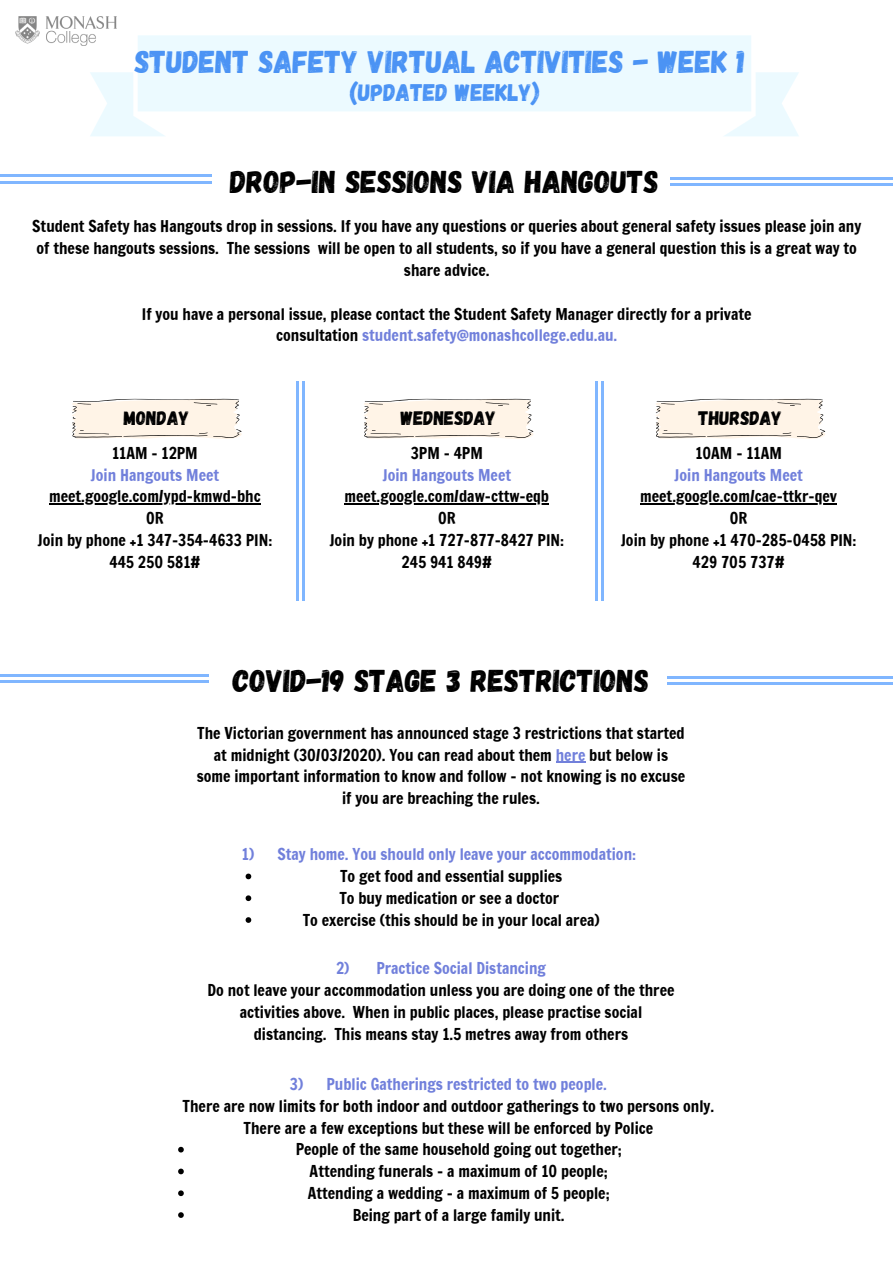
<style>
.page{position:relative;width:893px;height:1263px;background:#fff}
.page>*{position:absolute;margin:0;border:0;box-sizing:border-box;transform-origin:0 0}
.t1{font:31.5px "Gagalin";color:#000}
.t2{font:31.5px "Gagalin";color:#4b93f4}
.t3{font:24px "Gagalin";color:#4b93f4}
.t4{font:19.5px "Gagalin";color:#000}
.t5{font:15.75px/21.8px "Francois One";color:#000;text-align:center}
.t6{font:15.75px "Francois One";color:#7180db}
.s1{color:#7180db}
</style>
<div class="page">
<svg style="left:90px;top:35px;width:709px;height:101px;fill:#ecfaff"></svg>
<img style="left:16px;top:17px;width:101px;height:29px">
<hr style="left:0;top:181px;width:212px;height:2px;background:#80b6ff">
<hr style="left:0;top:175px;width:212px;height:2px;background:#80b6ff">
<hr style="left:670px;top:183px;width:223px;height:3px;background:#80b6ff">
<hr style="left:670px;top:177px;width:223px;height:3px;background:#80b6ff">
<svg style="left:72px;top:398px;width:170px;height:41px;background:#f4ebe0"></svg>
<hr style="left:49px;top:503px;width:212px;height:2px;background:#000">
<svg style="left:364px;top:398px;width:170px;height:41px;background:#f4ebe0"></svg>
<hr style="left:344px;top:503px;width:205px;height:2px;background:#000">
<svg style="left:656px;top:398px;width:169px;height:41px;background:#f4eadf"></svg>
<hr style="left:640px;top:503px;width:197px;height:2px;background:#000">
<hr style="left:303px;top:381px;width:2px;height:219px;background:#80b6ff">
<hr style="left:296px;top:381px;width:3px;height:219px;background:#80b6ff">
<hr style="left:601px;top:381px;width:2px;height:219px;background:#80b6ff">
<hr style="left:595px;top:381px;width:2px;height:219px;background:#80b6ff">
<hr style="left:0;top:680px;width:209px;height:2px;background:#80b6ff">
<hr style="left:0;top:674px;width:209px;height:2px;background:#80b6ff">
<hr style="left:667px;top:682px;width:226px;height:3px;background:#80b6ff">
<hr style="left:667px;top:676px;width:226px;height:3px;background:#80b6ff">
<hr style="left:556px;top:761px;width:29px;height:2px;background:#7180db">
<svg style="left:246px;top:873px;width:5px;height:6px"></svg>
<svg style="left:246px;top:895px;width:5px;height:6px"></svg>
<svg style="left:246px;top:917px;width:5px;height:6px"></svg>
<svg style="left:178px;top:1147px;width:6px;height:5px"></svg>
<svg style="left:178px;top:1168px;width:6px;height:6px"></svg>
<svg style="left:178px;top:1190px;width:6px;height:6px"></svg>
<svg style="left:178px;top:1212px;width:6px;height:6px"></svg>
<h1 class="t2" style="left:135px;top:41px;width:612px">STUDENT SAFETY VIRTUAL ACTIVITIES - WEEK 1</h1>
<h2 class="t3" style="left:349px;top:77px;width:192px">(UPDATED WEEKLY)</h2>
<h1 class="t1" style="left:230px;top:162px;width:430px">DROP-IN SESSIONS VIA HANGOUTS</h1>
<p class="t5" style="left:32px;top:215px;width:830px">Student Safety has Hangouts drop in sessions. If you have any questions or queries about general safety issues please join any of these hangouts sessions. The sessions will be open to all students, so if you have a general question this is a great way to share advice.</p>
<p class="t5" style="left:142px;top:303px;width:611px">If you have a personal issue, please contact the Student Safety Manager directly for a private consultation <span class="s1">student.safety@monashcollege.edu.au.</span></p>
<p class="t4" style="left:124px;top:405px;width:67px">MONDAY</p>
<p class="t5" style="left:112px;top:442px;width:87px">11AM - 12PM</p>
<p class="t6" style="left:91px;top:463px;width:130px">Join Hangouts Meet</p>
<p class="t5" style="left:38px;top:485px;width:236px">meet.google.com/ypd-kmwd-bhc<br>OR<br>Join by phone +1 347-354-4633 PIN:<br>445 250 581#</p>
<p class="t4" style="left:401px;top:405px;width:97px">WEDNESDAY</p>
<p class="t5" style="left:411px;top:442px;width:74px">3PM - 4PM</p>
<p class="t6" style="left:382px;top:463px;width:130px">Join Hangouts Meet</p>
<p class="t5" style="left:329px;top:485px;width:236px">meet.google.com/daw-cttw-eqb<br>OR<br>Join by phone +1 727-877-8427 PIN:<br>245 941 849#</p>
<p class="t4" style="left:698px;top:405px;width:85px">THURSDAY</p>
<p class="t5" style="left:695px;top:442px;width:88px">10AM - 11AM</p>
<p class="t6" style="left:674px;top:463px;width:130px">Join Hangouts Meet</p>
<p class="t5" style="left:620px;top:485px;width:237px">meet.google.com/cae-ttkr-qev<br>OR<br>Join by phone +1 470-285-0458 PIN:<br>429 705 737#</p>
<h1 class="t1" style="left:233px;top:661px;width:418px">COVID-19 STAGE 3 RESTRICTIONS</h1>
<p class="t5" style="left:197px;top:722px;width:490px">The Victorian government has announced stage 3 restrictions that started at midnight (30/03/2020). You can read about them <span class="s1">here</span> but below is some important information to know and follow - not knowing is no excuse if you are breaching the rules.</p>
<p class="t6" style="left:242px;top:843px;width:396px">1) Stay home. You should only leave your accommodation:</p>
<p class="t5" style="left:303px;top:865px;width:298px">To get food and essential supplies<br>To buy medication or see a doctor<br>To exercise (this should be in your local area)</p>
<p class="t6" style="left:336px;top:957px;width:211px">2) Practice Social Distancing</p>
<p class="t5" style="left:207px;top:979px;width:468px">Do not leave your accommodation unless you are doing one of the three activities above. When in public places, please practise social distancing. This means stay 1.5 metres away from others</p>
<p class="t6" style="left:290px;top:1073px;width:318px">3) Public Gatherings restricted to two people.</p>
<p class="t5" style="left:183px;top:1095px;width:533px">There are now limits for both indoor and outdoor gatherings to two persons only.<br>There are a few exceptions but these will be enforced by Police</p>
<p class="t5" style="left:296px;top:1138px;width:328px">People of the same household going out together; Attending funerals - a maximum of 10 people; Attending a wedding - a maximum of 5 people; Being part of a large family unit.</p>
</div>
